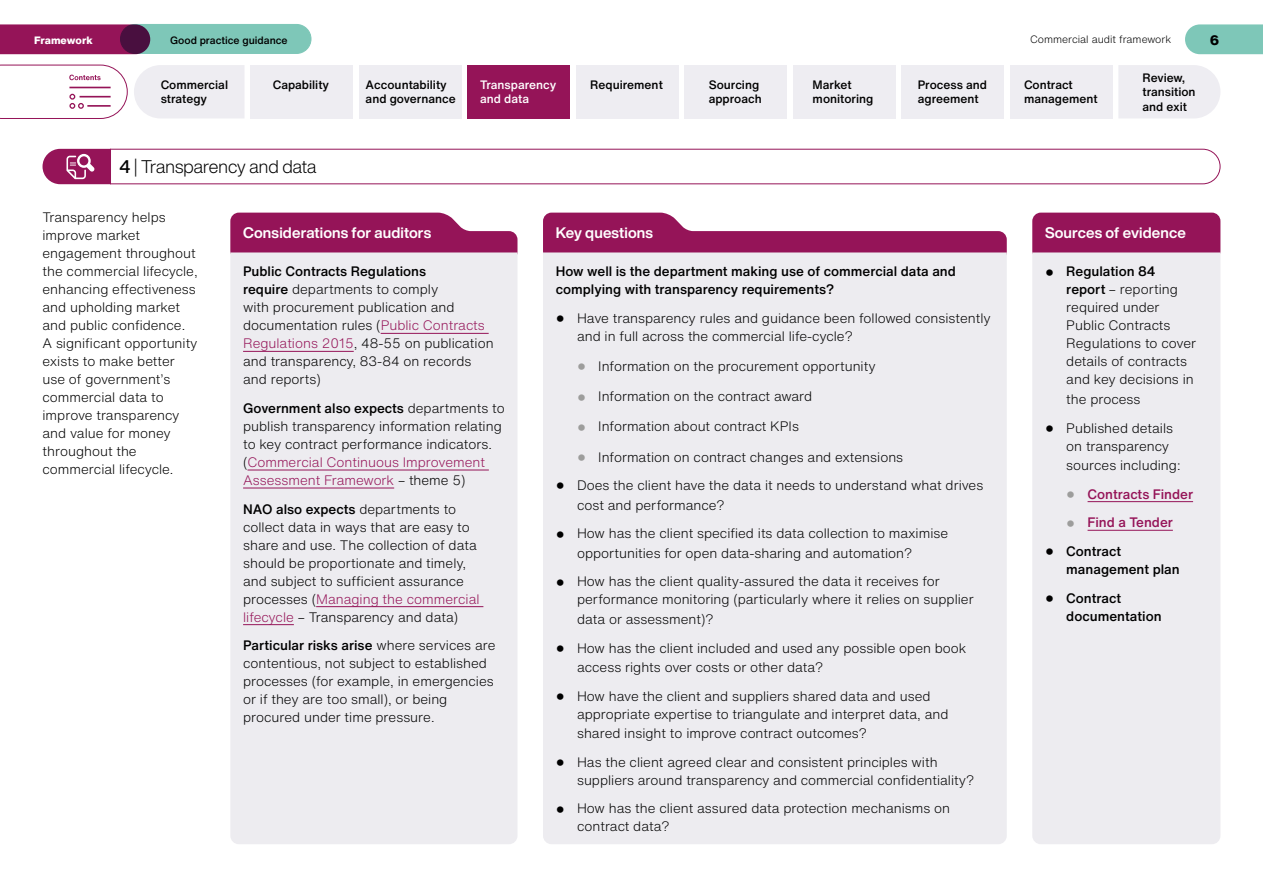
<style>
.page{position:relative;width:1263px;height:893px;background:#fff}
.page>*{position:absolute;margin:0;border:0;box-sizing:border-box;transform-origin:0 0}
.heading_3{font:300 18px "Helvetica Now Display";color:#000}
.heading_3-2{font:700 15px "Helvetica Now Display";letter-spacing:.01em;color:#fff}
.body_text{font:300 13.5px/18px "Helvetica Now Text";color:#000}
.bullet{font:300 13.5px/18px "Helvetica Now Text";color:#000}
.bullet_secondary{font:300 13.5px "Helvetica Now Text";color:#000}
.body_text-2{font:500 13.5px/18px "Helvetica Now Text";color:#000}
.bullet-2{font:500 13.5px/18px "Helvetica Now Text";color:#000}
.bullet_secondary-2{font:500 13.5px "Helvetica Now Text";color:#951458}
.t1{font:800 13.5px "Helvetica Now Text";color:#000}
.t2{font:500 12px/14.4px "Helvetica Now Text";color:#000}
.t3{font:500 12px/14.4px "Helvetica Now Text";color:#fff}
.t4{font:300 10.5px "Helvetica Now Text";color:#000}
.t5{font:500 10.5px "Helvetica Now Text";color:#000}
.t6{font:800 10.5px "Helvetica Now Text";color:#fff}
.s1{font-weight:500}
.s2{color:#951458}
.s3{font-family:"Helvetica Neue LT Std";font-size:18px}
.s4{font-family:"Helvetica Neue LT Std";font-weight:300;font-size:18px;color:#9d9d9c}
.s5{font-family:"Helvetica Neue LT Std";font-weight:300;font-size:18px}
.s6{font-family:"Helvetica Neue LT Std";font-size:18px;color:#9d9d9c}
</style>
<div class="page">
<svg style="left:1185px;top:24px;width:78px;height:30px;background:#85cabb"></svg>
<div style="left:0;top:24px;width:131px;height:30px;background:#951458"></div>
<div style="left:120px;top:24px;width:191px;height:29px;background:#7ec7b8;border-radius:15px"></div>
<div style="left:120px;top:24px;width:191px;height:30px;border:1px solid #7ec7b8;border-radius:15px"></div>
<div style="left:576px;top:65px;width:102px;height:53px;background:#eeedf2"></div>
<div style="left:685px;top:65px;width:102px;height:53px;background:#eeedf2"></div>
<div style="left:793px;top:65px;width:102px;height:53px;background:#eeedf2"></div>
<div style="left:901px;top:65px;width:102px;height:53px;background:#eeedf2"></div>
<div style="left:1010px;top:65px;width:102px;height:53px;background:#eeedf2"></div>
<div style="left:1118px;top:65px;width:102px;height:53px;background:#eeedf2"></div>
<div style="left:251px;top:65px;width:102px;height:53px;background:#eeedf2"></div>
<div style="left:359px;top:65px;width:102px;height:53px;background:#eeedf2"></div>
<div style="left:134px;top:65px;width:110px;height:53px;background:#eeedf2"></div>
<svg style="left:0;top:65px;width:128px;height:54px"></svg>
<div style="left:468px;top:65px;width:102px;height:53px;background:#951458"></div>
<svg style="left:42px;top:148px;width:1179px;height:37px"></svg>
<div style="left:1032px;top:213px;width:188px;height:47px;background:#951458;border-radius:9px"></div>
<div style="left:1032px;top:252px;width:188px;height:592px;background:#edecf0"></div>
<hr style="left:1087px;top:501px;width:106px;height:1px;background:#951458">
<hr style="left:1087px;top:530px;width:86px;height:1px;background:#951458">
<svg style="left:230px;top:213px;width:287px;height:39px;background:#9f2c69"></svg>
<svg style="left:543px;top:213px;width:464px;height:39px"></svg>
<div style="left:230px;top:252px;width:287px;height:592px;background:#edecf0"></div>
<hr style="left:381px;top:333px;width:108px;height:1px;background:#951458">
<hr style="left:243px;top:351px;width:111px;height:1px;background:#951458">
<hr style="left:247px;top:470px;width:242px;height:1px;background:#951458">
<hr style="left:243px;top:488px;width:151px;height:1px;background:#951458">
<hr style="left:316px;top:606px;width:167px;height:1px;background:#951458">
<hr style="left:243px;top:624px;width:51px;height:1px;background:#951458">
<div style="left:543px;top:252px;width:464px;height:592px;background:#edecf0"></div>
<p class="t6" style="left:34px;top:32px;width:60px">Framework</p>
<p class="t5" style="left:170px;top:32px;width:119px">Good practice guidance</p>
<p class="t4" style="left:1030px;top:32px;width:143px">Commercial audit framework</p>
<p class="t1" style="left:1210px;top:30px;width:11px">6</p>
<p class="t2" style="left:590px;top:77px;width:74px">Requirement</p>
<p class="t2" style="left:709px;top:77px;width:55px">Sourcing approach</p>
<p class="t2" style="left:813px;top:77px;width:62px">Market monitoring</p>
<p class="t2" style="left:918px;top:77px;width:71px">Process and agreement</p>
<p class="t2" style="left:1024px;top:77px;width:75px">Contract management</p>
<p class="t2" style="left:1142px;top:70px;width:55px">Review, transition and exit</p>
<p class="t6" style="left:40px;top:32px;width:45px">oreword</p>
<p class="t2" style="left:161px;top:77px;width:69px">Commercial strategy</p>
<p class="t3" style="left:480px;top:77px;width:78px">Transparency and data</p>
<p class="t2" style="left:273px;top:77px;width:58px">Capability</p>
<p class="t2" style="left:366px;top:77px;width:92px">Accountability and governance</p>
<p class="heading_3" style="left:119px;top:154px;width:199px"><span class="s1">4</span> | Transparency and data</p>
<p class="body_text" style="left:43px;top:208px;width:157px">Transparency helps improve market engagement throughout the commercial lifecycle, enhancing effectiveness and upholding market and public confidence.<br>A significant opportunity exists to make better use of government’s commercial data to improve transparency and value for money throughout the commercial lifecycle.</p>
<p class="heading_3-2" style="left:243px;top:222px;width:190px">Considerations for auditors</p>
<p class="heading_3-2" style="left:556px;top:222px;width:99px">Key questions</p>
<p class="heading_3-2" style="left:1045px;top:222px;width:142px">Sources of evidence</p>
<p class="body_text" style="left:243px;top:262px;width:252px"><span class="s1">Public Contracts Regulations<br>require</span> departments to comply<br>with procurement publication and documentation rules (<span class="s2">Public Contracts<br>Regulations 2015</span>, 48-55 on publication and transparency, 83-84 on records and reports)</p>
<p class="body_text" style="left:243px;top:399px;width:263px"><span class="s1">Government also expects</span> departments to publish transparency information relating to key contract performance indicators. (<span class="s2">Commercial Continuous Improvement Assessment Framework</span> – theme 5)</p>
<p class="body_text" style="left:243px;top:499px;width:238px"><span class="s1">NAO also expects</span> departments to collect data in ways that are easy to share and use. The collection of data should be proportionate and timely, and subject to sufficient assurance processes (<span class="s2">Managing the commercial lifecycle</span> – Transparency and data)</p>
<p class="body_text" style="left:243px;top:636px;width:254px"><span class="s1">Particular risks arise</span> where services are contentious, not subject to established processes (for example, in emergencies or if they are too small), or being procured under time pressure.</p>
<p class="bullet" style="left:1066px;top:262px;width:131px;text-indent:-21px"><span class="s3">•</span> <span class="s1">Regulation 84 report</span> – reporting required under<br>Public Contracts<br>Regulations to cover details of contracts and key decisions in</p>
<p class="bullet" style="left:1066px;top:390px;width:76px">the process</p>
<p class="bullet" style="left:1045px;top:418px;width:130px;text-align:right"><span class="s3">•</span> Published details on transparency</p>
<p class="bullet" style="left:1066px;top:456px;width:116px">sources including:</p>
<p class="bullet_secondary-2" style="left:1066px;top:484px;width:128px"><span class="s4">•</span> Contracts Finder</p>
<p class="bullet_secondary-2" style="left:1066px;top:512px;width:108px"><span class="s4">•</span> Find a Tender</p>
<p class="bullet-2" style="left:1066px;top:542px;width:115px;text-indent:-21px"><span class="s5">•</span> Contract management plan</p>
<p class="bullet-2" style="left:1066px;top:588px;width:97px;text-indent:-21px"><span class="s5">•</span> Contract documentation</p>
<p class="body_text-2" style="left:556px;top:262px;width:402px">How well is the department making use of commercial data and complying with transparency requirements?</p>
<p class="bullet" style="left:577px;top:309px;width:415px;text-indent:-21px"><span class="s3">•</span> Have transparency rules and guidance been followed consistently and in full across the commercial life-cycle?</p>
<p class="bullet_secondary" style="left:577px;top:356px;width:300px"><span class="s6">•</span> Information on the procurement opportunity</p>
<p class="bullet_secondary" style="left:577px;top:386px;width:237px"><span class="s6">•</span> Information on the contract award</p>
<p class="bullet_secondary" style="left:577px;top:416px;width:223px"><span class="s6">•</span> Information about contract KPIs</p>
<p class="bullet_secondary" style="left:577px;top:447px;width:328px"><span class="s6">•</span> Information on contract changes and extensions</p>
<p class="bullet" style="left:577px;top:475px;width:408px;line-height:19.5px;text-indent:-21px"><span class="s3">•</span> Does the client have the data it needs to understand what drives cost and performance?</p>
<p class="bullet" style="left:577px;top:523px;width:373px;line-height:19.5px;text-indent:-21px"><span class="s3">•</span> How has the client specified its data collection to maximise opportunities for open data-sharing and automation?</p>
<p class="bullet" style="left:577px;top:572px;width:398px;text-indent:-21px"><span class="s3">•</span> How has the client quality-assured the data it receives for performance monitoring (particularly where it relies on supplier</p>
<p class="bullet" style="left:577px;top:610px;width:138px">data or assessment)?</p>
<p class="bullet" style="left:577px;top:637px;width:391px;line-height:19.5px;text-indent:-21px"><span class="s3">•</span> How has the client included and used any possible open book access rights over costs or other data?</p>
<p class="bullet" style="left:577px;top:686px;width:373px;text-indent:-21px"><span class="s3">•</span> How have the client and suppliers shared data and used appropriate expertise to triangulate and interpret data, and</p>
<p class="bullet" style="left:577px;top:724px;width:291px">shared insight to improve contract outcomes?</p>
<p class="bullet" style="left:577px;top:753px;width:399px;text-indent:-21px"><span class="s3">•</span> Has the client agreed clear and consistent principles with suppliers around transparency and commercial confidentiality?</p>
<p class="bullet" style="left:577px;top:799px;width:375px;text-indent:-21px"><span class="s3">•</span> How has the client assured data protection mechanisms on contract data?</p>
</div>
